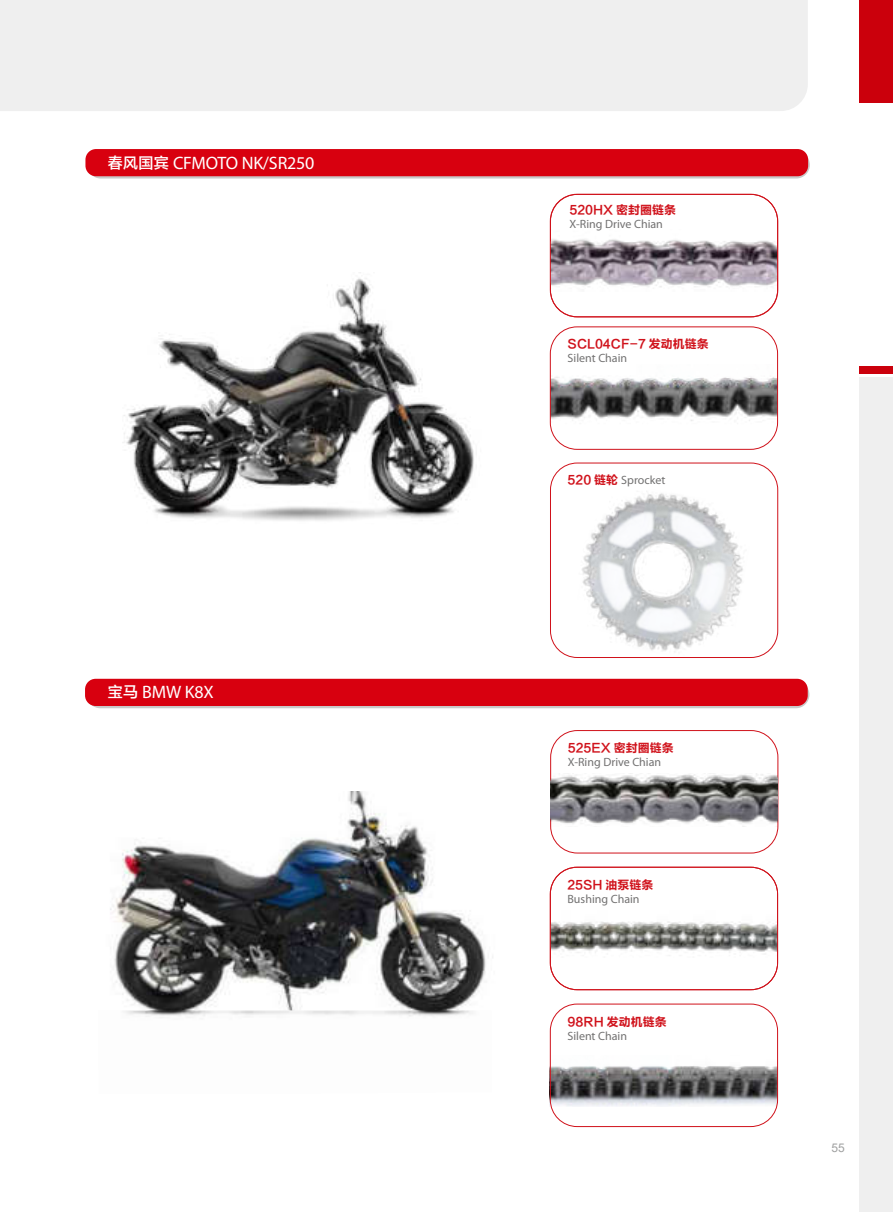
<style>
.page{position:relative;width:893px;height:1212px;background:#fff}
.page>*{position:absolute;margin:0;border:0;box-sizing:border-box;transform-origin:0 0}
.t1{font:18px "Myriad Pro";letter-spacing:-.01em;color:#fff}
.t2{font:12px "Myriad Pro";color:#727171}
.t3{font:12px "FZLTCHJW GB1 0";color:#d0121b}
.t4{font:12px "Arial";color:#9fa0a0}
.s1{font-family:"FZLTZHK GBK1 0";font-size:15px}
.s2{font-family:"FZLTCHJW GB1 0";color:#d0121b}
</style>
<div class="page">
<div style="left:0;top:0;width:808px;height:111px;background:#efefef"></div>
<div style="left:859px;top:377px;width:34px;height:835px;background:#efefef"></div>
<div style="left:859px;top:366px;width:34px;height:7px;background:#cb000c"></div>
<div style="left:859px;top:0;width:34px;height:103px;background:#cb000c"></div>
<img style="left:110px;top:792px;width:383px;height:218px">
<div style="left:550px;top:730px;width:228px;height:123px;border:1px solid #d0121b;border-radius:27px"></div>
<img style="left:550px;top:773px;width:228px;height:54px">
<img style="left:552px;top:921px;width:224px;height:35px">
<div style="left:550px;top:867px;width:228px;height:123px;border:1px solid #d0121b;border-radius:27px"></div>
<div style="left:87px;top:681px;width:722px;height:27px;background:#c9caca;border-radius:14px"></div>
<div style="left:85px;top:679px;width:723px;height:27px;background:#d8000f;border-radius:11px"></div>
<img style="left:552px;top:239px;width:224px;height:48px">
<div style="left:550px;top:194px;width:228px;height:123px;border:1px solid #d0121b;border-radius:27px"></div>
<div style="left:550px;top:463px;width:228px;height:195px;border:1px solid #d0121b;border-radius:27px"></div>
<img style="left:123px;top:272px;width:351px;height:249px">
<div style="left:87px;top:151px;width:723px;height:28px;background:linear-gradient(to right,#cacbcb,#c9c9c9);border-radius:14px"></div>
<div style="left:85px;top:149px;width:723px;height:27px;background:#d8000f;border-radius:11px"></div>
<img style="left:550px;top:1066px;width:228px;height:41px">
<img style="left:567px;top:493px;width:194px;height:165px">
<img style="left:550px;top:377px;width:228px;height:56px">
<div style="left:550px;top:326px;width:228px;height:124px;border:1px solid #d0121b;border-radius:27px"></div>
<div style="left:550px;top:1004px;width:228px;height:123px;border:1px solid #d0121b;border-radius:27px"></div>
<img style="left:124px;top:1010px;width:349px;height:7px">
<h1 class="t1" style="left:108px;top:156px;width:208px"><span class="s1">春风国宾</span> CFMOTO NK/SR250</h1>
<h1 class="t1" style="left:108px;top:685px;width:107px"><span class="s1">宝马</span> BMW K8X</h1>
<p class="t3" style="left:569px;top:203px;width:108px">520HX 密封圈链条</p>
<p class="t2" style="left:569px;top:220px;width:95px">X-Ring Drive Chian</p>
<p class="t3" style="left:568px;top:337px;width:143px">SCL04CF-7 发动机链条</p>
<p class="t2" style="left:568px;top:354px;width:61px">Silent Chain</p>
<p class="t2" style="left:568px;top:475px;width:99px"><span class="s2">520 链轮</span> Sprocket</p>
<p class="t3" style="left:568px;top:741px;width:107px">525EX 密封圈链条</p>
<p class="t2" style="left:568px;top:757px;width:95px">X-Ring Drive Chian</p>
<p class="t3" style="left:567px;top:878px;width:88px">25SH 油泵链条</p>
<p class="t2" style="left:567px;top:894px;width:74px">Bushing Chain</p>
<p class="t3" style="left:567px;top:1015px;width:101px">98RH 发动机链条</p>
<p class="t2" style="left:567px;top:1031px;width:61px">Silent Chain</p>
<p class="t4" style="left:831px;top:1141px;width:15px">55</p>
</div>
